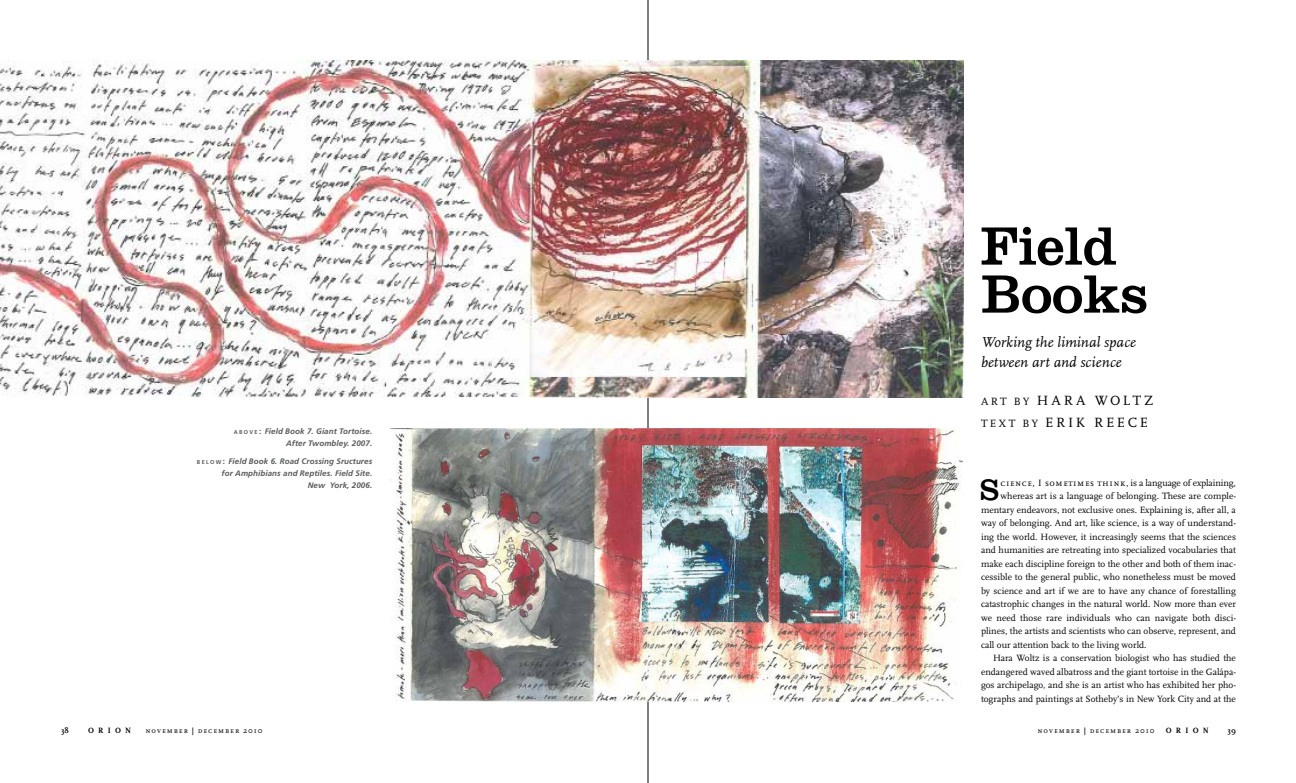
<style>
.page{position:relative;width:1296px;height:783px;background:#fff}
.page>*{position:absolute;margin:0;border:0;box-sizing:border-box;transform-origin:0 0}
.t1{font:56px/48px "Clarendon";letter-spacing:-.005em;color:#000}
.t2{font:30.8px "Clarendon";color:#000}
.t3{font:italic 15px/20px "Scala";letter-spacing:.005em;color:#000}
.t4{font:14px/22px "Scala Caps";letter-spacing:.19em;color:#000}
.t5{font:9.5px "Scala";color:#000}
.t6{font:italic 700 8px/12px "Frutiger";letter-spacing:.01em;color:#58595b;text-align:right}
.t7{font:8px "Scala Caps";letter-spacing:.11em;color:#000}
.t8{font:700 8px "Scala";letter-spacing:.525em;color:#000}
.s1{font-style:normal;font-size:5.6px}
.s2{font-style:normal}
.s3{font-size:11px}
.s4{font-family:"Scala Caps"}
.s5{color:#00f}
.s6{font-family:"Frutiger";font-weight:300;font-size:10px}
</style>
<div class="page">
<hr style="left:648px;top:0;width:1px;height:783px;background:#000">
<img style="left:0;top:60px;width:963px;height:338px">
<img style="left:390px;top:428px;width:573px;height:274px">
<p class="t6" style="left:234px;top:425px;width:140px"><span class="s1">A B O V E</span> <span class="s2">:</span> Field Book 7. Giant Tortoise.<br>After Twombley. 2007.</p>
<p class="t6" style="left:197px;top:455px;width:177px"><span class="s1">B E L O W</span> <span class="s2">:</span> Field Book 6. Road Crossing Sructures for Amphibians and Reptiles. Field Site.<br>New York, 2006.</p>
<h1 class="t1" style="left:981px;top:221px;width:168px">Field<br>Books</h1>
<h3 class="t3" style="left:981px;top:333px;width:156px">Working the liminal space between art and science</h3>
<h3 class="t4" style="left:981px;top:390px;width:174px"><span class="s3">Art by</span> Hara Woltz<br><span class="s3">Text by</span> Erik Reece</h3>
<h2 class="t2" style="left:980px;top:471px;width:20px">S</h2>
<p class="t5" style="left:1001px;top:478px;width:237px"><span class="s4">cience</span>, <span class="s4">I sometimes think</span>, is a language of explaining,</p>
<p class="t5" style="left:1001px;top:491px;width:237px">whereas art is a language of belonging. These are comple-</p>
<p class="t5" style="left:981px;top:505px;width:256px">mentary endeavors, not exclusive ones. Explaining is, after all, a</p>
<p class="t5" style="left:981px;top:518px;width:256px">way of belonging. And art, like science, is a way of understand-</p>
<p class="t5" style="left:981px;top:532px;width:257px">ing the world. However, it increasingly seems that the sciences</p>
<p class="t5" style="left:981px;top:545px;width:257px">and humanities are retreating into specialized vocabularies that</p>
<p class="t5" style="left:981px;top:559px;width:256px">make each discipline foreign to the other and both of them inac-</p>
<p class="t5" style="left:981px;top:572px;width:257px">cessible to the general public, who nonetheless must be moved</p>
<p class="t5" style="left:981px;top:586px;width:256px">by science and art if we are to have any chance of forestalling</p>
<p class="t5" style="left:981px;top:599px;width:256px">catastrophic changes in the natural world. Now more than ever</p>
<p class="t5" style="left:981px;top:613px;width:256px">we need those rare individuals who can navigate both disci-</p>
<p class="t5" style="left:981px;top:626px;width:256px">plines, the artists and scientists who can observe, represent, and</p>
<p class="t5" style="left:981px;top:640px;width:167px">call our attention back to the living world.</p>
<p class="t5" style="left:993px;top:653px;width:244px">Hara Woltz is a conservation biologist who has studied the</p>
<p class="t5" style="left:981px;top:667px;width:256px">endangered waved albatross and the giant tortoise in the Galápa-</p>
<p class="t5" style="left:981px;top:680px;width:256px">gos archipelago<span class="s5">,</span> and she is an artist who has exhibited her pho-</p>
<p class="t5" style="left:981px;top:694px;width:256px">tographs and paintings at Sotheby’s in New York City and at the</p>
<p class="t8" style="left:61px;top:726px;width:9px">38</p>
<p class="t7" style="left:198px;top:726px;width:66px">december 2010</p>
<p class="t7" style="left:1038px;top:726px;width:119px">november <span class="s6">|</span> december 2010</p>
<p class="t8" style="left:1166px;top:726px;width:45px">ORION</p>
<p class="t8" style="left:1228px;top:726px;width:10px">39</p>
<p class="t8" style="left:88px;top:726px;width:45px">ORION</p>
<p class="t7" style="left:146px;top:726px;width:50px">november <span class="s6">|</span></p>
</div>
